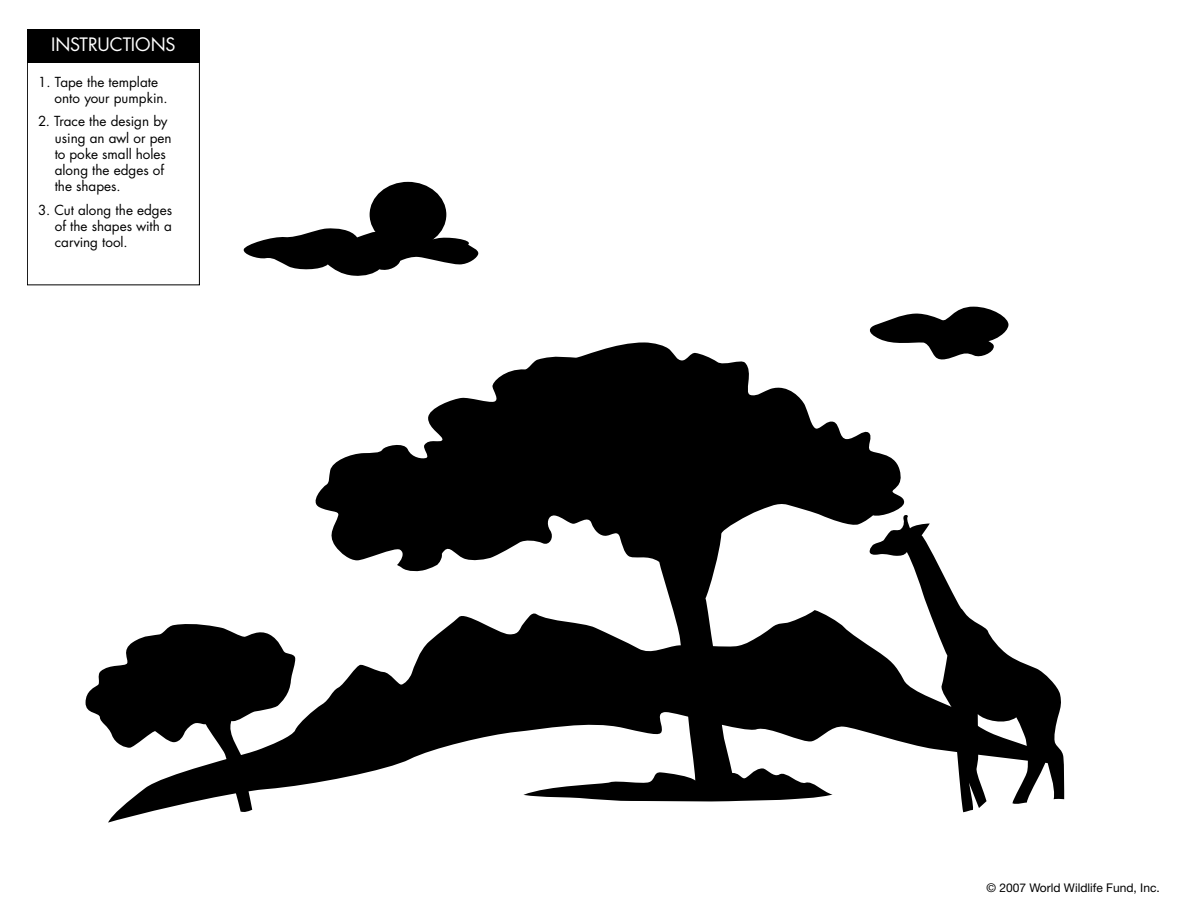
<style>
.page{position:relative;width:1188px;height:918px;background:#fff}
.page>*{position:absolute;margin:0;border:0;box-sizing:border-box;transform-origin:0 0}
.t1{font:18px "Futura";color:#fff}
.t2{font:13.5px/16.2px "Futura";color:#000}
.t3{font:12px "Helvetica Neue";color:#000}
</style>
<div class="page">
<div style="left:27px;top:30px;width:172px;height:33px;background:#000"></div>
<div style="left:27px;top:29px;width:173px;height:256px;border:1px solid #000"></div>
<div style="left:370px;top:182px;width:76px;height:65px;background:#000;border-radius:50%"></div>
<svg style="left:243px;top:228px;width:236px;height:48px"></svg>
<svg style="left:315px;top:342px;width:590px;height:268px;fill:#000"></svg>
<svg style="left:85px;top:667px;width:23px;height:62px"></svg>
<svg style="left:866px;top:306px;width:143px;height:56px"></svg>
<svg style="left:108px;top:610px;width:856px;height:213px;fill:#000"></svg>
<svg style="left:865px;top:513px;width:199px;height:299px"></svg>
<h1 class="t1" style="left:51px;top:32px;width:126px">INSTRUCTIONS</h1>
<p class="t2" style="left:55px;top:73px;width:114px;text-indent:-16px">1. Tape the template onto your pumpkin.</p>
<p class="t2" style="left:55px;top:113px;width:118px;text-indent:-16px">2. Trace the design by using an awl or pen to poke small holes along the edges of the shapes.</p>
<p class="t2" style="left:55px;top:201px;width:119px;text-align:justify;text-indent:-17px">3. Cut along the edges of the shapes with a carving tool.</p>
<p class="t3" style="left:987px;top:881px;width:175px">© 2007 World Wildlife Fund, Inc.</p>
</div>
